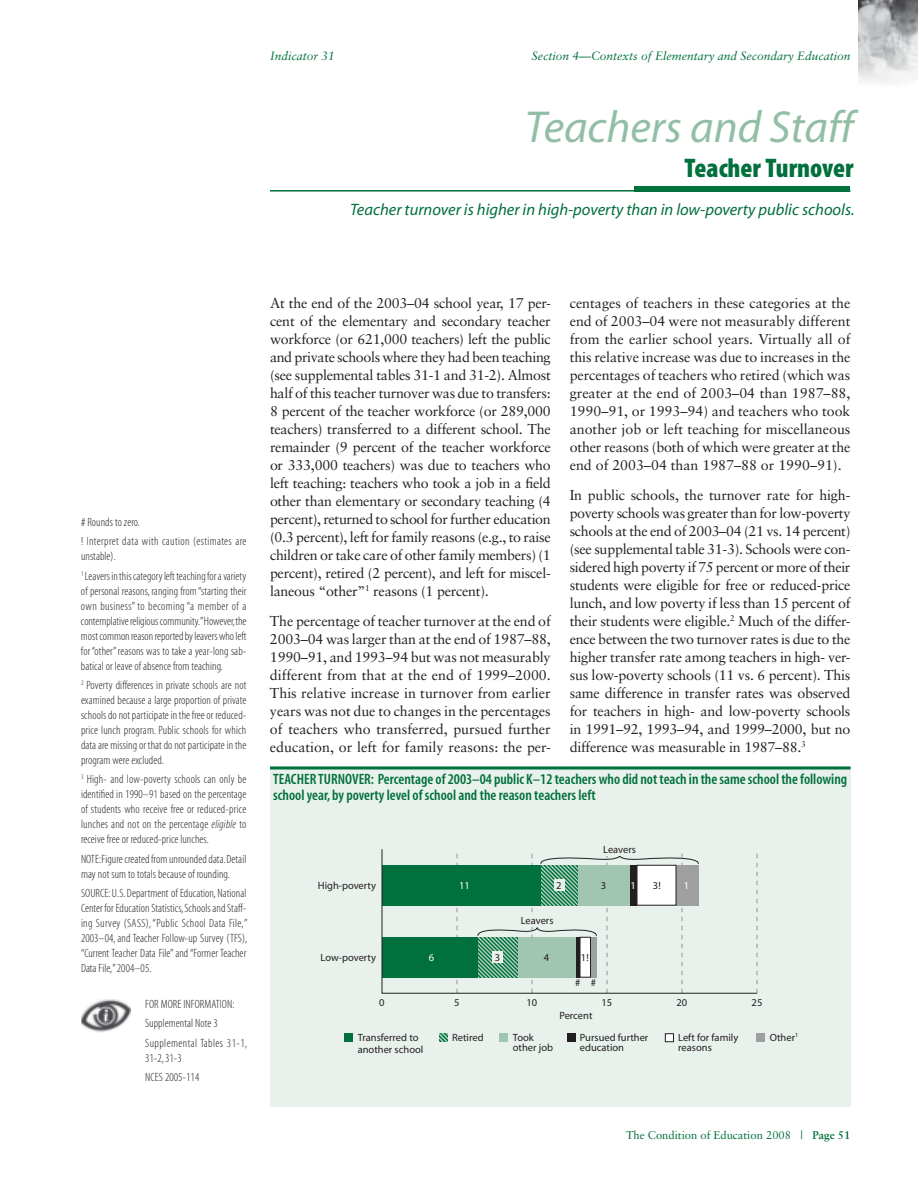
<style>
.page{position:relative;width:918px;height:1188px;background:#fff}
.page>*{position:absolute;margin:0;border:0;box-sizing:border-box;transform-origin:0 0}
.t1{font:45px "Myriad MM It 400 600";color:#92bea6}
.t2{font:27px "Myriad MM 830 300";color:#00703c}
.t3{font:16.5px "Myriad MM It 400 600";color:#00703c}
.t4{font:15px/16.5px "Myriad MM 565 300";color:#00703c}
.t5{font:14.25px/18px "Sabon";letter-spacing:-.015em;color:#231f20;text-align:justify}
.t6{font:12px/15px "Myriad MM 215 300";letter-spacing:.01em;color:#231f20}
.t7{font:italic 12px "Sabon";color:#00703c}
.t8{font:12px/19.4px "Myriad MM 215 300";letter-spacing:.03em;color:#231f20}
.t9{font:11.25px "Sabon";color:#00703c}
.t10{font:10.5px/10.5px "Myriad MM.400.600.";color:#231f20}
.t11{font:10.5px "Myriad MM.400.600.";color:#fff}
.s1{font-family:"Myriad MM It 215 300"}
.s2{font-weight:700}
</style>
<div class="page">
<div style="left:270px;top:766px;width:580px;height:341px;background:#e9f1ec"></div>
<hr style="left:270px;top:190px;width:580px;height:2px;background:#00703c">
<div style="left:634px;top:186px;width:216px;height:6px;background:#00703c"></div>
<img style="left:858px;top:0;width:60px;height:83px">
<img style="left:81px;top:999px;width:49px;height:33px">
<svg style="left:270px;top:766px;width:580px;height:4px;background:#3a9067"></svg>
<svg style="left:381px;top:849px;width:377px;height:145px"></svg>
<div style="left:554px;top:879px;width:10px;height:12px;background:#e9f1ec"></div>
<div style="left:492px;top:951px;width:11px;height:12px;background:#e9f1ec"></div>
<div style="left:345px;top:1034px;width:8px;height:8px;background:#00703c"></div>
<svg style="left:439px;top:1034px;width:8px;height:8px"></svg>
<div style="left:500px;top:1034px;width:8px;height:8px;background:#a0c5b1"></div>
<div style="left:567px;top:1034px;width:8px;height:8px;background:#231f20"></div>
<div style="left:665px;top:1034px;width:8px;height:8px;background:#fff"></div>
<div style="left:665px;top:1034px;width:9px;height:8px;border:1px solid #231f20"></div>
<div style="left:757px;top:1034px;width:8px;height:8px;background:#9d9fa1"></div>
<p class="t7" style="left:270px;top:51px;width:66px">Indicator 31</p>
<p class="t7" style="left:532px;top:51px;width:320px">Section 4—Contexts of Elementary and Secondary Education</p>
<h1 class="t1" style="left:525px;top:110px;width:330px">Teachers and Staff</h1>
<h2 class="t2" style="left:685px;top:158px;width:170px">Teacher Turnover</h2>
<p class="t3" style="left:350px;top:203px;width:506px">Teacher turnover is higher in high-poverty than in low-poverty public schools.</p>
<p class="t8" style="left:81px;top:513px;width:167px"># Rounds to zero.<br>! Interpret data with caution (estimates are</p>
<p class="t6" style="left:81px;top:548px;width:167px;line-height:19.4px">unstable).<br><sup>1</sup> Leavers in this category left teaching for a variety</p>
<p class="t6" style="left:81px;top:584px;width:167px;text-align:justify">of personal reasons, ranging from “starting their own business” to becoming “a member of a contemplative religious community.” However,the most common reason reported by leavers who left for “other” reasons was to take a year-long sab&shy;batical or leave of absence from teaching.</p>
<p class="t6" style="left:81px;top:679px;width:167px;text-align:justify"><sup>2</sup> Poverty differences in private schools are not examined because a large proportion of private schools do not participate in the free or reduced&shy;price lunch program. Public schools for which data are missing or that do not participate in the program were excluded.</p>
<p class="t6" style="left:81px;top:773px;width:167px;text-align:justify"><sup>3</sup> High- and low-poverty schools can only be identified in 1990–91 based on the percentage of students who receive free or reduced-price lunches and not on the percentage <span class="s1">eligible</span> to receive free or reduced-price lunches.</p>
<p class="t6" style="left:81px;top:852px;width:167px">NOTE:Figure created from unrounded data.Detail may not sum to totals because of rounding.</p>
<p class="t6" style="left:81px;top:887px;width:168px;text-align:justify">SOURCE: U.S. Department of Education, National Center for Education Statistics, Schools and Staff&shy;ing Survey (SASS), “Public School Data File,” 2003–04, and Teacher Follow-up Survey (TFS), “Current Teacher Data File” and “Former Teacher Data File,” 2004–05.</p>
<p class="t6" style="left:145px;top:996px;width:104px;line-height:19.4px">FOR MORE INFORMATION:<br>Supplemental Note 3<br>Supplemental Tables 31-1,</p>
<p class="t6" style="left:145px;top:1049px;width:56px;line-height:19.4px">31-2, 31-3<br>NCES 2005-114</p>
<p class="t5" style="left:270px;top:295px;width:282px">At the end of the 2003–04 school year, 17 per&shy;cent of the elementary and secondary teacher workforce (or 621,000 teachers) left the public and private schools where they had been teaching (see supplemental tables 31-1 and 31-2). Almost half of this teacher turnover was due to transfers:<br>8 percent of the teacher workforce (or 289,000 teachers) transferred to a different school. The remainder (9 percent of the teacher workforce or 333,000 teachers) was due to teachers who left teaching: teachers who took a job in a field other than elementary or secondary teaching (4 percent), returned to school for further education (0.3 percent), left for family reasons (e.g., to raise children or take care of other family members) (1 percent), retired (2 percent), and left for miscel&shy;laneous “other”<sup>1</sup> reasons (1 percent).</p>
<p class="t5" style="left:270px;top:613px;width:282px">The percentage of teacher turnover at the end of 2003–04 was larger than at the end of 1987–88, 1990–91, and 1993–94 but was not measurably different from that at the end of 1999–2000.<br>This relative increase in turnover from earlier years was not due to changes in the percentages of teachers who transferred, pursued further education, or left for family reasons: the per-</p>
<p class="t5" style="left:570px;top:295px;width:282px">centages of teachers in these categories at the end of 2003–04 were not measurably different from the earlier school years. Virtually all of this relative increase was due to increases in the percentages of teachers who retired (which was greater at the end of 2003–04 than 1987–88, 1990–91, or 1993–94) and teachers who took another job or left teaching for miscellaneous other reasons (both of which were greater at the end of 2003–04 than 1987–88 or 1990–91).</p>
<p class="t5" style="left:570px;top:487px;width:282px">In public schools, the turnover rate for high&shy;poverty schools was greater than for low-poverty schools at the end of 2003–04 (21 vs. 14 percent) (see supplemental table 31-3). Schools were con&shy;sidered high poverty if 75 percent or more of their students were eligible for free or reduced-price lunch, and low poverty if less than 15 percent of their students were eligible.<sup>2</sup> Much of the differ&shy;ence between the two turnover rates is due to the higher transfer rate among teachers in high- ver&shy;sus low-poverty schools (11 vs. 6 percent). This same difference in transfer rates was observed for teachers in high- and low-poverty schools in 1991–92, 1993–94, and 1999–2000, but no difference was measurable in 1987–88.<sup>3</sup></p>
<p class="t4" style="left:273px;top:772px;width:576px">TEACHER TURNOVER: Percentage of 2003–04 public K–12 teachers who did not teach in the same school the following school year, by poverty level of school and the reason teachers left</p>
<p class="t10" style="left:318px;top:881px;width:60px">High-poverty</p>
<p class="t10" style="left:321px;top:953px;width:57px">Low-poverty</p>
<p class="t10" style="left:603px;top:845px;width:34px">Leavers</p>
<p class="t11" style="left:459px;top:881px;width:12px">11</p>
<p class="t10" style="left:556px;top:881px;width:7px">2</p>
<p class="t10" style="left:601px;top:881px;width:7px">3</p>
<p class="t10" style="left:653px;top:881px;width:9px">3!</p>
<p class="t11" style="left:631px;top:881px;width:7px">1</p>
<p class="t11" style="left:684px;top:881px;width:7px">1</p>
<p class="t10" style="left:521px;top:916px;width:34px">Leavers</p>
<p class="t11" style="left:429px;top:953px;width:7px">6</p>
<p class="t10" style="left:495px;top:953px;width:7px">3</p>
<p class="t10" style="left:544px;top:953px;width:7px">4</p>
<p class="t10" style="left:581px;top:953px;width:9px">1!</p>
<p class="t10" style="left:575px;top:978px;width:22px"># #</p>
<p class="t10" style="left:379px;top:998px;width:7px">0</p>
<p class="t10" style="left:454px;top:998px;width:7px">5</p>
<p class="t10" style="left:527px;top:998px;width:12px">10</p>
<p class="t10" style="left:602px;top:998px;width:12px">15</p>
<p class="t10" style="left:677px;top:998px;width:12px">20</p>
<p class="t10" style="left:752px;top:998px;width:12px">25</p>
<p class="t10" style="left:559px;top:1012px;width:35px">Percent</p>
<p class="t10" style="left:358px;top:1032px;width:67px;line-height:12.6px">Transferred to another school</p>
<p class="t10" style="left:452px;top:1033px;width:33px">Retired</p>
<p class="t10" style="left:513px;top:1033px;width:42px">Took other job</p>
<p class="t10" style="left:580px;top:1033px;width:70px">Pursued further education</p>
<p class="t10" style="left:678px;top:1033px;width:62px">Left for family reasons</p>
<p class="t10" style="left:770px;top:1033px;width:30px">Other<sup>1</sup></p>
<p class="t9" style="left:626px;top:1131px;width:226px">The Condition of Education 2008 | <span class="s2">Page 51</span></p>
</div>
